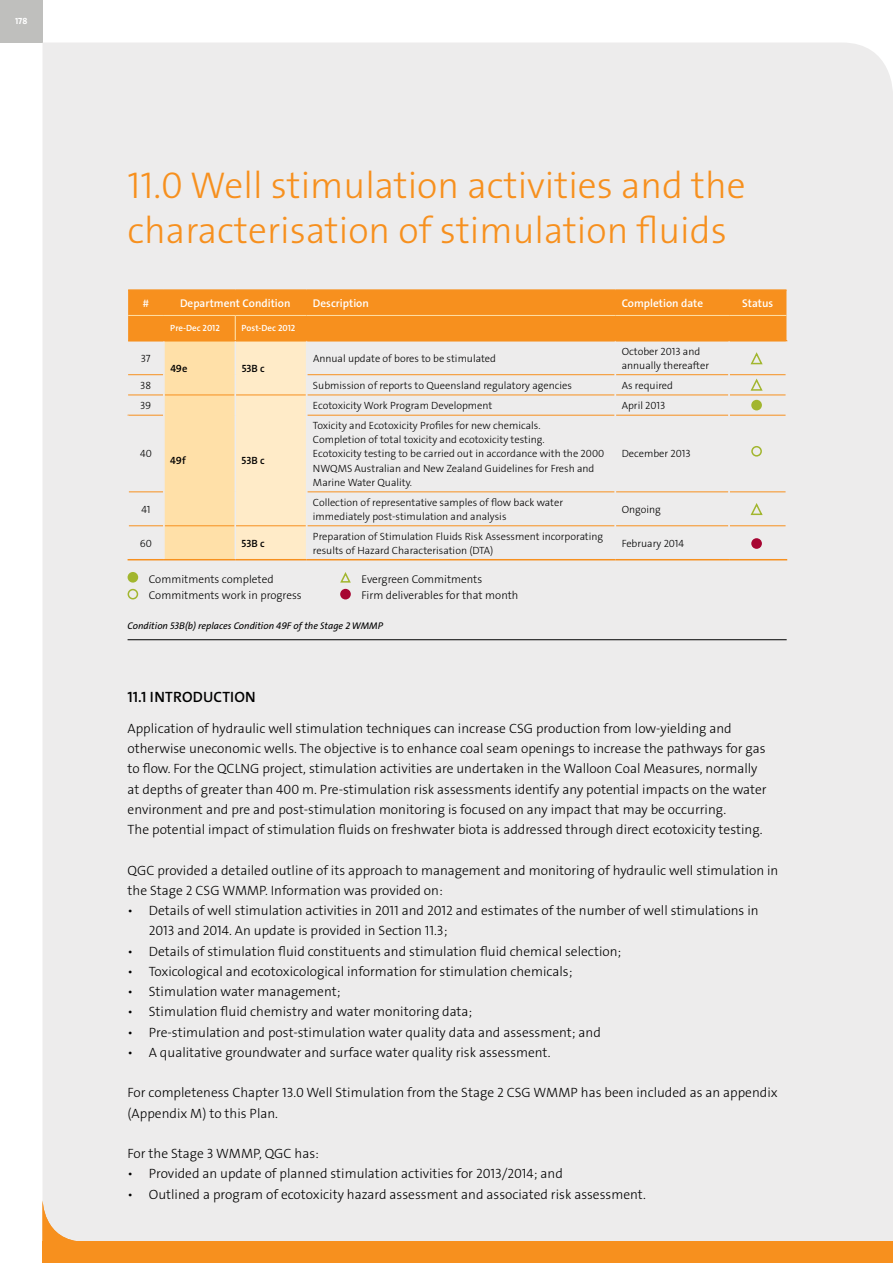
<style>
.page{position:relative;width:893px;height:1263px;background:#fff}
.page>*{position:absolute;margin:0;border:0;box-sizing:border-box;transform-origin:0 0}
.t1{font:37.5px/45px "BG The Sans W3 Lig";color:#f7901e}
.t2{font:15px "BG The Sans W6 Se Bld";letter-spacing:.015em;color:#000}
.t3{font:13.5px/20.2px "BG The Sans W3 Lig";color:#000}
.t4{font:11.25px "BG The Sans W3 Lig";color:#000}
.t5{font:11.25px "BG The Sans W6 Se Bld";color:#fff}
.t6{font:10.5px/14.2px "BG The Sans W3 Lig";color:#000}
.t7{font:10.5px "BG The Sans W6 Se Bld";color:#000}
.t8{font:9.75px "BG The Sans W5 Plain IT";color:#000}
.t9{font:9px "BG The Sans W6 Se Bld";color:#fff}
.t10{font:9px "BG The Sans W7 Bld";color:#fff}
</style>
<div class="page">
<div style="left:0;top:0;width:43px;height:43px;background:#bfbfbd"></div>
<div style="left:43px;top:43px;width:850px;height:1198px;background:#edecec"></div>
<hr style="left:128px;top:639px;width:659px;height:1px;background:#000">
<hr style="left:128px;top:289px;width:36px;height:2px;background:#f7901e">
<hr style="left:164px;top:289px;width:71px;height:2px;background:#f7901e">
<hr style="left:235px;top:289px;width:72px;height:2px;background:#f7901e">
<hr style="left:307px;top:289px;width:308px;height:2px;background:#f7901e">
<hr style="left:615px;top:289px;width:114px;height:2px;background:#f7901e">
<hr style="left:729px;top:289px;width:57px;height:2px;background:#f7901e">
<div style="left:128px;top:572px;width:10px;height:11px;background:#a2b62f;border-radius:50%"></div>
<svg style="left:339px;top:572px;width:13px;height:11px"></svg>
<div style="left:128px;top:589px;width:10px;height:10px;border:2px solid #a2b62f;border-radius:50%"></div>
<div style="left:340px;top:589px;width:11px;height:10px;background:#a70532;border-radius:50%"></div>
<svg style="left:128px;top:290px;width:659px;height:270px;background:#f2d7b8"></svg>
<div style="left:751px;top:446px;width:11px;height:11px;border:2px solid #a2b62f;border-radius:50%"></div>
<div style="left:751px;top:538px;width:11px;height:11px;background:#a70532;border-radius:50%"></div>
<div style="left:43px;top:1241px;width:850px;height:22px;background:#f7901e"></div>
<svg style="left:43px;top:1199px;width:42px;height:42px;background:#eedac5"></svg>
<p class="t10" style="left:15px;top:16px;width:14px">178</p>
<h1 class="t1" style="left:128px;top:164px;width:620px">11.0 Well stimulation activities and the characterisation of stimulation fluids</h1>
<p class="t5" style="left:143px;top:297px;width:8px">#</p>
<p class="t5" style="left:180px;top:297px;width:112px">Department Condition</p>
<p class="t5" style="left:313px;top:297px;width:57px">Description</p>
<p class="t5" style="left:622px;top:297px;width:83px">Completion date</p>
<p class="t5" style="left:742px;top:297px;width:32px">Status</p>
<p class="t9" style="left:170px;top:324px;width:51px">Pre-Dec 2012</p>
<p class="t9" style="left:242px;top:324px;width:55px">Post-Dec 2012</p>
<p class="t6" style="left:141px;top:351px;width:11px">37</p>
<p class="t7" style="left:170px;top:363px;width:19px">49e</p>
<p class="t7" style="left:242px;top:363px;width:25px">53B c</p>
<p class="t6" style="left:313px;top:351px;width:185px">Annual update of bores to be stimulated</p>
<p class="t6" style="left:622px;top:344px;width:89px">October 2013 and annually thereafter</p>
<p class="t6" style="left:140px;top:378px;width:12px">38</p>
<p class="t6" style="left:313px;top:378px;width:260px">Submission of reports to Queensland regulatory agencies</p>
<p class="t6" style="left:622px;top:378px;width:53px">As required</p>
<p class="t6" style="left:140px;top:399px;width:13px">39</p>
<p class="t6" style="left:313px;top:399px;width:181px">Ecotoxicity Work Program Development</p>
<p class="t6" style="left:622px;top:399px;width:45px">April 2013</p>
<p class="t6" style="left:140px;top:447px;width:13px">40</p>
<p class="t7" style="left:170px;top:455px;width:17px">49f</p>
<p class="t7" style="left:242px;top:455px;width:25px">53B c</p>
<p class="t6" style="left:313px;top:419px;width:293px">Toxicity and Ecotoxicity Profiles for new chemicals.<br>Completion of total toxicity and ecotoxicity testing.<br>Ecotoxicity testing to be carried out in accordance with the 2000<br>NWQMS Australian and New Zealand Guidelines for Fresh and Marine Water Quality.</p>
<p class="t6" style="left:622px;top:447px;width:70px">December 2013</p>
<p class="t6" style="left:141px;top:502px;width:11px">41</p>
<p class="t6" style="left:313px;top:495px;width:252px">Collection of representative samples of flow back water immediately post-stimulation and analysis</p>
<p class="t6" style="left:622px;top:502px;width:41px">Ongoing</p>
<p class="t6" style="left:140px;top:536px;width:14px">60</p>
<p class="t7" style="left:242px;top:538px;width:25px">53B c</p>
<p class="t6" style="left:313px;top:529px;width:292px">Preparation of Stimulation Fluids Risk Assessment incorporating results of Hazard Characterisation (DTA)</p>
<p class="t6" style="left:622px;top:536px;width:64px">February 2014</p>
<p class="t4" style="left:149px;top:573px;width:126px">Commitments completed</p>
<p class="t4" style="left:361px;top:573px;width:122px">Evergreen Commitments</p>
<p class="t4" style="left:149px;top:590px;width:154px">Commitments work in progress</p>
<p class="t4" style="left:361px;top:590px;width:158px">Firm deliverables for that month</p>
<p class="t8" style="left:128px;top:620px;width:257px">Condition 53B(b) replaces Condition 49F of the Stage 2 WMMP</p>
<p class="t2" style="left:128px;top:689px;width:130px">11.1 INTRODUCTION</p>
<p class="t3" style="left:128px;top:719px;width:640px">Application of hydraulic well stimulation techniques can increase CSG production from low-yielding and otherwise uneconomic wells. The objective is to enhance coal seam openings to increase the pathways for gas to flow. For the QCLNG project, stimulation activities are undertaken in the Walloon Coal Measures, normally at depths of greater than 400 m. Pre-stimulation risk assessments identify any potential impacts on the water environment and pre and post-stimulation monitoring is focused on any impact that may be occurring.<br>The potential impact of stimulation fluids on freshwater biota is addressed through direct ecotoxicity testing.</p>
<p class="t3" style="left:128px;top:860px;width:652px">QGC provided a detailed outline of its approach to management and monitoring of hydraulic well stimulation in the Stage 2 CSG WMMP. Information was provided on:</p>
<p class="t3" style="left:149px;top:901px;width:611px;text-indent:-21px">• Details of well stimulation activities in 2011 and 2012 and estimates of the number of well stimulations in<br>2013 and 2014. An update is provided in Section 11.3;</p>
<p class="t3" style="left:128px;top:941px;width:495px">• Details of stimulation fluid constituents and stimulation fluid chemical selection;</p>
<p class="t3" style="left:128px;top:962px;width:446px">• Toxicological and ecotoxicological information for stimulation chemicals;</p>
<p class="t3" style="left:128px;top:982px;width:214px">• Stimulation water management;</p>
<p class="t3" style="left:128px;top:1002px;width:346px">• Stimulation fluid chemistry and water monitoring data;</p>
<p class="t3" style="left:128px;top:1022px;width:475px">• Pre-stimulation and post-stimulation water quality data and assessment; and</p>
<p class="t3" style="left:128px;top:1043px;width:425px">• A qualitative groundwater and surface water quality risk assessment.</p>
<p class="t3" style="left:128px;top:1083px;width:652px">For completeness Chapter 13.0 Well Stimulation from the Stage 2 CSG WMMP has been included as an appendix (Appendix M) to this Plan.</p>
<p class="t3" style="left:128px;top:1144px;width:193px">For the Stage 3 WMMP, QGC has:</p>
<p class="t3" style="left:128px;top:1164px;width:437px">• Provided an update of planned stimulation activities for 2013/2014; and</p>
<p class="t3" style="left:128px;top:1184px;width:520px">• Outlined a program of ecotoxicity hazard assessment and associated risk assessment.</p>
</div>
